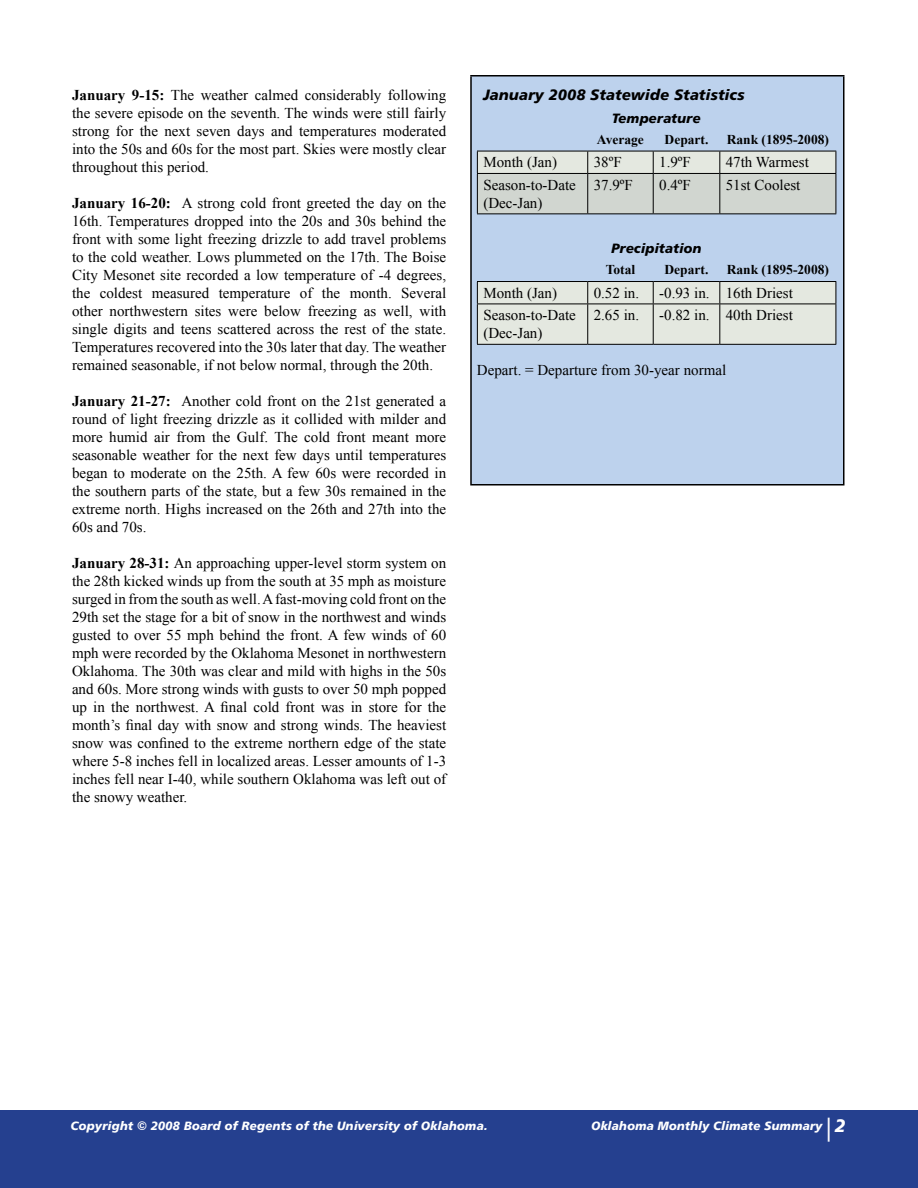
<style>
.page{position:relative;width:918px;height:1188px;background:#fff}
.page>*{position:absolute;margin:0;border:0;box-sizing:border-box;transform-origin:0 0}
.t1{font:15px/18px "Times New Roman";color:#000;text-align:justify}
.t2{font:15px "Humanist 777 BT Black Italic B";color:#000}
.t3{font:700 13.5px "Times New Roman";color:#000}
.t4{font:13.5px "Humanist 777 BT Black Italic B";color:#000}
.t5{font:12px "Humanist 777 BT Black Italic B";color:#fff}
.s1{font-weight:700}
.s2{font-family:"Humanist 777 BT Roman B";font-size:24px}
.s3{font-size:18px}
</style>
<div class="page">
<div style="left:0;top:1110px;width:918px;height:78px;background:#25408f"></div>
<div style="left:471px;top:76px;width:373px;height:409px;background:#bdd2ed"></div>
<hr style="left:470px;top:75px;width:374px;height:1px;background:#000">
<hr style="left:470px;top:76px;width:2px;height:408px;background:#000">
<hr style="left:843px;top:76px;width:1px;height:408px;background:#000">
<hr style="left:470px;top:484px;width:374px;height:2px;background:#000">
<svg style="left:477px;top:214px;width:359px;height:130px"></svg>
<svg style="left:477px;top:151px;width:360px;height:63px;background:#d1d5cf"></svg>
<hr style="left:477px;top:173px;width:111px;height:1px;background:#000">
<hr style="left:477px;top:174px;width:1px;height:39px;background:#000">
<hr style="left:588px;top:173px;width:65px;height:1px;background:#000">
<hr style="left:587px;top:174px;width:1px;height:39px;background:#000">
<hr style="left:653px;top:173px;width:67px;height:1px;background:#000">
<hr style="left:653px;top:174px;width:1px;height:39px;background:#000">
<hr style="left:720px;top:173px;width:116px;height:1px;background:#000">
<hr style="left:719px;top:174px;width:1px;height:39px;background:#000">
<hr style="left:836px;top:174px;width:1px;height:39px;background:#000">
<hr style="left:477px;top:213px;width:111px;height:1px;background:#000">
<hr style="left:588px;top:213px;width:65px;height:1px;background:#000">
<hr style="left:653px;top:213px;width:67px;height:1px;background:#000">
<hr style="left:720px;top:213px;width:116px;height:1px;background:#000">
<hr style="left:477px;top:281px;width:111px;height:1px;background:#000">
<svg style="left:477px;top:282px;width:1px;height:22px"></svg>
<hr style="left:588px;top:281px;width:65px;height:1px;background:#000">
<svg style="left:587px;top:282px;width:1px;height:22px"></svg>
<hr style="left:653px;top:281px;width:67px;height:1px;background:#000">
<svg style="left:653px;top:282px;width:1px;height:22px"></svg>
<hr style="left:720px;top:281px;width:116px;height:1px;background:#000">
<svg style="left:719px;top:282px;width:1px;height:22px"></svg>
<svg style="left:836px;top:282px;width:1px;height:22px"></svg>
<hr style="left:477px;top:304px;width:111px;height:1px;background:#000">
<hr style="left:477px;top:304px;width:1px;height:40px;background:#000">
<hr style="left:588px;top:304px;width:65px;height:1px;background:#000">
<hr style="left:587px;top:304px;width:1px;height:40px;background:#000">
<hr style="left:653px;top:304px;width:67px;height:1px;background:#000">
<hr style="left:653px;top:304px;width:1px;height:40px;background:#000">
<hr style="left:720px;top:304px;width:116px;height:1px;background:#000">
<hr style="left:719px;top:304px;width:1px;height:40px;background:#000">
<hr style="left:836px;top:304px;width:1px;height:40px;background:#000">
<hr style="left:477px;top:344px;width:111px;height:1px;background:#000">
<hr style="left:588px;top:344px;width:65px;height:1px;background:#000">
<hr style="left:653px;top:344px;width:67px;height:1px;background:#000">
<hr style="left:720px;top:344px;width:116px;height:1px;background:#000">
<p class="t1" style="left:72px;top:86px;width:376px"><span class="s1">January 9-15:</span> The weather calmed considerably following the severe episode on the seventh. The winds were still fairly strong for the next seven days and temperatures moderated into the 50s and 60s for the most part. Skies were mostly clear throughout this period.</p>
<p class="t1" style="left:72px;top:194px;width:376px"><span class="s1">January 16-20:</span> A strong cold front greeted the day on the 16th. Temperatures dropped into the 20s and 30s behind the front with some light freezing drizzle to add travel problems to the cold weather. Lows plummeted on the 17th. The Boise City Mesonet site recorded a low temperature of -4 degrees, the coldest measured temperature of the month. Several other northwestern sites were below freezing as well, with single digits and teens scattered across the rest of the state.<br>Temperatures recovered into the 30s later that day. The weather remained seasonable, if not below normal, through the 20th.</p>
<p class="t1" style="left:72px;top:392px;width:376px"><span class="s1">January 21-27:</span> Another cold front on the 21st generated a round of light freezing drizzle as it collided with milder and more humid air from the Gulf. The cold front meant more seasonable weather for the next few days until temperatures began to moderate on the 25th. A few 60s were recorded in the southern parts of the state, but a few 30s remained in the extreme north. Highs increased on the 26th and 27th into the 60s and 70s.</p>
<p class="t1" style="left:72px;top:554px;width:376px"><span class="s1">January 28-31:</span> An approaching upper-level storm system on the 28th kicked winds up from the south at 35 mph as moisture surged in from the south as well. A fast-moving cold front on the 29th set the stage for a bit of snow in the northwest and winds gusted to over 55 mph behind the front. A few winds of 60 mph were recorded by the Oklahoma Mesonet in northwestern Oklahoma. The 30th was clear and mild with highs in the 50s and 60s. More strong winds with gusts to over 50 mph popped up in the northwest. A final cold front was in store for the month’s final day with snow and strong winds. The heaviest snow was confined to the extreme northern edge of the state where 5-8 inches fell in localized areas. Lesser amounts of 1-3 inches fell near I-40, while southern Oklahoma was left out of the snowy weather.</p>
<p class="t2" style="left:483px;top:85px;width:263px">January 2008 Statewide Statistics</p>
<p class="t4" style="left:612px;top:109px;width:90px">Temperature</p>
<p class="t3" style="left:597px;top:131px;width:48px">Average</p>
<p class="t3" style="left:665px;top:131px;width:45px">Depart.</p>
<p class="t3" style="left:727px;top:131px;width:104px">Rank (1895-2008)</p>
<p class="t1" style="left:483px;top:153px;width:75px">Month (Jan)</p>
<p class="t1" style="left:594px;top:153px;width:29px">38ºF</p>
<p class="t1" style="left:659px;top:153px;width:33px">1.9ºF</p>
<p class="t1" style="left:726px;top:153px;width:85px">47th Warmest</p>
<p class="t1" style="left:483px;top:176px;width:94px">Season-to-Date (Dec-Jan)</p>
<p class="t1" style="left:594px;top:176px;width:41px">37.9ºF</p>
<p class="t1" style="left:659px;top:176px;width:33px">0.4ºF</p>
<p class="t1" style="left:726px;top:176px;width:76px">51st Coolest</p>
<p class="t4" style="left:611px;top:240px;width:92px">Precipitation</p>
<p class="t3" style="left:606px;top:262px;width:31px">Total</p>
<p class="t3" style="left:665px;top:262px;width:45px">Depart.</p>
<p class="t3" style="left:727px;top:262px;width:104px">Rank (1895-2008)</p>
<p class="t1" style="left:483px;top:284px;width:75px">Month (Jan)</p>
<p class="t1" style="left:594px;top:284px;width:47px">0.52 in.</p>
<p class="t1" style="left:659px;top:284px;width:135px">-0.93 in. 16th Driest</p>
<p class="t1" style="left:483px;top:306px;width:94px">Season-to-Date (Dec-Jan)</p>
<p class="t1" style="left:594px;top:306px;width:47px">2.65 in.</p>
<p class="t1" style="left:659px;top:306px;width:135px">-0.82 in. 40th Driest</p>
<p class="t1" style="left:477px;top:360px;width:251px">Depart. = Departure from 30-year normal</p>
<p class="t5" style="left:71px;top:1118px;width:418px">Copyright © 2008 Board of Regents of the University of Oklahoma.</p>
<p class="t5" style="left:591px;top:1118px;width:256px">Oklahoma Monthly Climate Summary<span class="s2">|</span><span class="s3">2</span></p>
</div>
